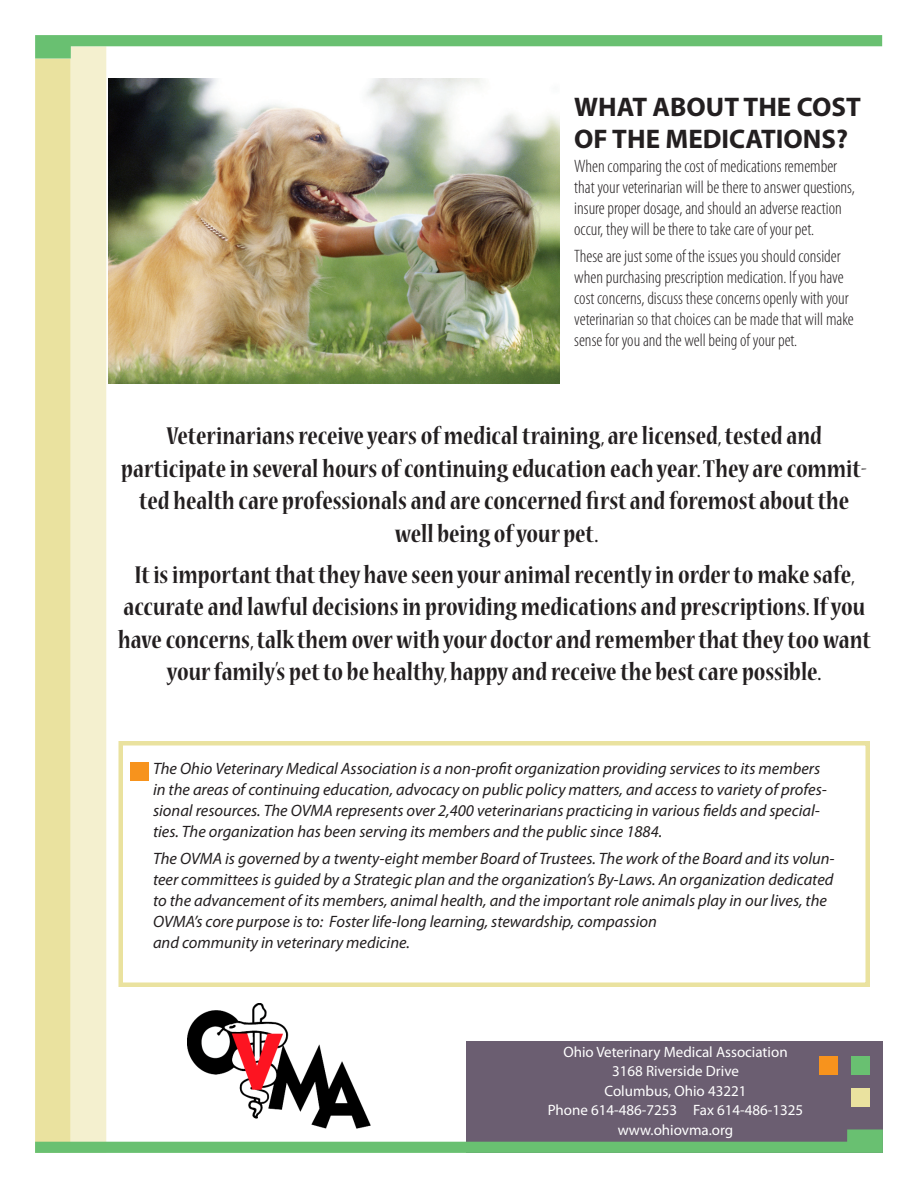
<style>
.page{position:relative;width:918px;height:1188px;background:#fff}
.page>*{position:absolute;margin:0;border:0;box-sizing:border-box;transform-origin:0 0}
.t1{font:700 condensed 27px/32.4px "Nueva Std";color:#231f20;text-align:center}
.Headline{font:700 27px/32.4px "Myriad Pro";color:#231f20}
.t2{font:300 condensed 18px/21px "Myriad Pro";color:#231f20}
.Body_Italic{font:italic 16.5px/21px "Myriad Pro";color:#231f20}
.t3{font:15px "Myriad Pro";color:#fff}
</style>
<div class="page">
<div style="left:35px;top:59px;width:36px;height:1094px;background:#eae29f"></div>
<div style="left:71px;top:46px;width:35px;height:1107px;background:#f4f0cf"></div>
<svg style="left:35px;top:35px;width:847px;height:24px"></svg>
<div style="left:118px;top:741px;width:752px;height:246px;border:4px solid #eae29f"></div>
<div style="left:466px;top:1041px;width:417px;height:112px;background:#6b5e71"></div>
<div style="left:851px;top:1056px;width:18px;height:19px;background:#69c071"></div>
<div style="left:851px;top:1088px;width:18px;height:19px;background:#eae29f"></div>
<div style="left:819px;top:1056px;width:19px;height:19px;background:#f7931d"></div>
<svg style="left:35px;top:1129px;width:848px;height:24px"></svg>
<img style="left:188px;top:1004px;width:183px;height:125px">
<div style="left:130px;top:762px;width:18px;height:19px;background:#f7931d"></div>
<img style="left:108px;top:78px;width:452px;height:306px">
<p class="Headline" style="left:574px;top:90px;width:288px">WHAT ABOUT THE COST<br>OF THE MEDICATIONS?</p>
<p class="t2" style="left:574px;top:156px;width:282px">When comparing the cost of medications remember that your veterinarian will be there to answer questions, insure proper dosage, and should an adverse reaction occur, they will be there to take care of your pet.</p>
<p class="t2" style="left:574px;top:246px;width:281px">These are just some of the issues you should consider when purchasing prescription medication. If you have cost concerns, discuss these concerns openly with your veterinarian so that choices can be made that will make sense for you and the well being of your pet.</p>
<p class="t1" style="left:166px;top:421px;width:657px">Veterinarians receive years of medical training, are licensed, tested and</p>
<p class="t1" style="left:121px;top:454px;width:747px">participate in several hours of continuing education each year. They are commit&shy;ted health care professionals and are concerned first and foremost about the</p>
<p class="t1" style="left:395px;top:519px;width:205px">well being of your pet.</p>
<p class="t1" style="left:118px;top:560px;width:754px">It is important that they have seen your animal recently in order to make safe, accurate and lawful decisions in providing medications and prescriptions. If you have concerns, talk them over with your doctor and remember that they too want your family’s pet to be healthy, happy and receive the best care possible.</p>
<p class="Body_Italic" style="left:153px;top:758px;width:675px">The Ohio Veterinary Medical Association is a non-profit organization providing services to its members in the areas of continuing education, advocacy on public policy matters, and access to variety of profes&shy;sional resources. The OVMA represents over 2,400 veterinarians practicing in various fields and special&shy;ties. The organization has been serving its members and the public since 1884.</p>
<p class="Body_Italic" style="left:153px;top:848px;width:683px">The OVMA is governed by a twenty-eight member Board of Trustees. The work of the Board and its volun&shy;teer committees is guided by a Strategic plan and the organization’s By-Laws. An organization dedicated to the advancement of its members, animal health, and the important role animals play in our lives, the OVMA’s core purpose is to: Foster life-long learning, stewardship, compassion</p>
<p class="Body_Italic" style="left:153px;top:932px;width:258px">and community in veterinary medicine.</p>
<p class="t3" style="left:563px;top:1042px;width:226px">Ohio Veterinary Medical Association</p>
<p class="t3" style="left:612px;top:1062px;width:128px">3168 Riverside Drive</p>
<p class="t3" style="left:605px;top:1081px;width:144px">Columbus, Ohio 43221</p>
<p class="t3" style="left:548px;top:1101px;width:257px">Phone 614-486-7253 Fax 614-486-1325</p>
<p class="t3" style="left:618px;top:1120px;width:117px">www.ohiovma.org</p>
</div>
